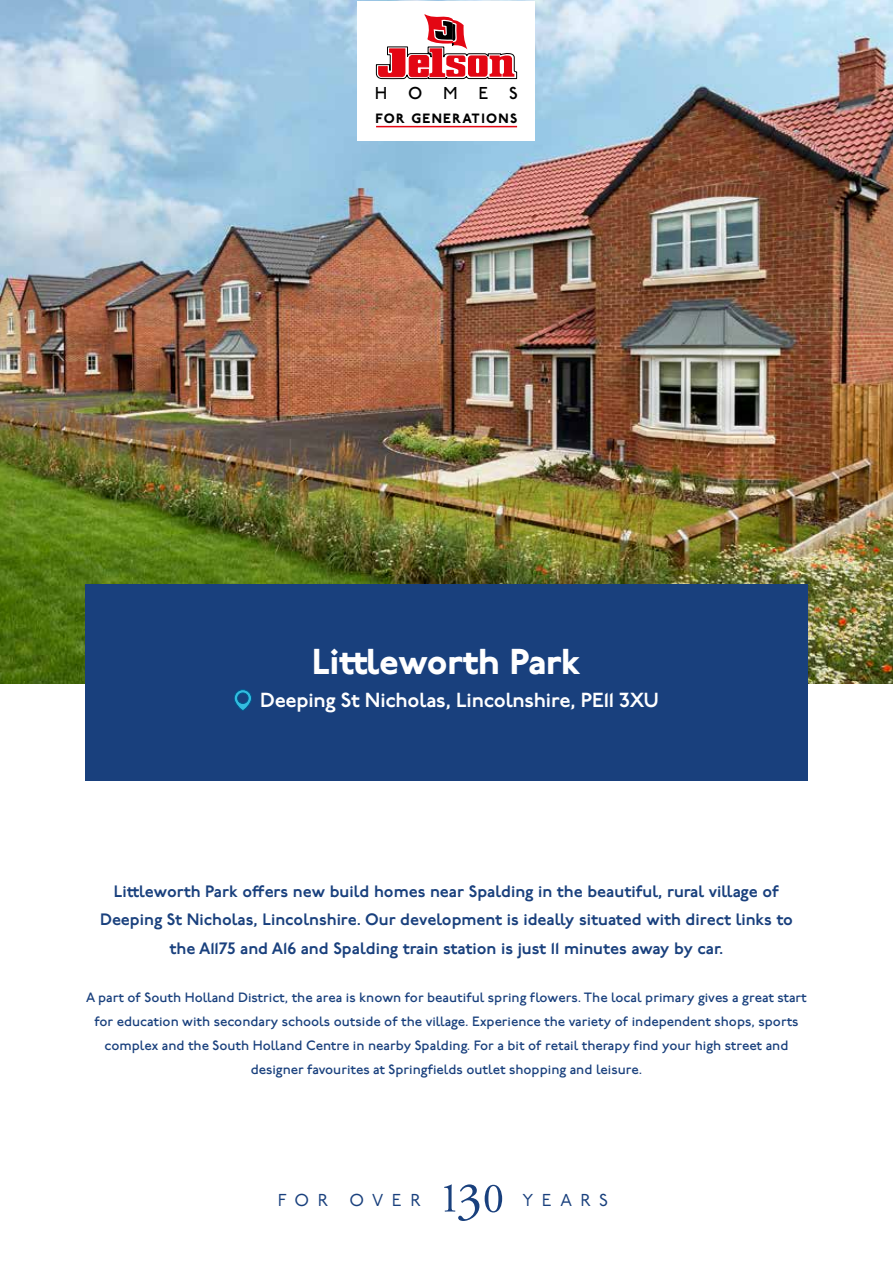
<style>
.page{position:relative;width:893px;height:1263px;background:#fff}
.page>*{position:absolute;margin:0;border:0;box-sizing:border-box;transform-origin:0 0}
.t1{font:800 36px "P22 Underground";letter-spacing:-.01em;color:#fff}
.t2{font:600 20.4px "P22 Underground";letter-spacing:-.01em;color:#fff}
.t3{font:17.25px "P22 Underground";letter-spacing:.5em;color:#19407d}
.t4{font:500 17.25px "P22 Underground";letter-spacing:1.22em;color:#000}
.t5{font:600 16.5px/28.5px "P22 Underground";color:#19407d;text-align:center}
.t6{font:500 13.5px/24px "P22 Underground";color:#19407d;text-align:center}
.t7{font:800 13.5px "P22 Underground";letter-spacing:.1em;color:#000}
</style>
<div class="page">
<img style="left:0;top:0;width:893px;height:684px">
<svg style="left:444px;top:1184px;width:35px;height:37px"></svg>
<svg style="left:485px;top:1185px;width:17px;height:27px"></svg>
<div style="left:85px;top:584px;width:723px;height:197px;background:#19407d"></div>
<div style="left:358px;top:1px;width:177px;height:140px;background:#fff"></div>
<svg style="left:234px;top:690px;width:18px;height:20px"></svg>
<svg style="left:375px;top:14px;width:142px;height:65px"></svg>
<hr style="left:376px;top:126px;width:141px;height:1px;background:#e30613">
<p class="t4" style="left:375px;top:84px;width:144px">HOMES</p>
<p class="t7" style="left:375px;top:111px;width:144px">FOR GENERATIONS</p>
<h1 class="t1" style="left:312px;top:641px;width:270px">Littleworth Park</h1>
<h2 class="t2" style="left:260px;top:688px;width:400px">Deeping St Nicholas, Lincolnshire, PE11 3XU</h2>
<p class="t5" style="left:100px;top:877px;width:694px">Littleworth Park offers new build homes near Spalding in the beautiful, rural village of<br>Deeping St Nicholas, Lincolnshire. Our development is ideally situated with direct links to the A1175 and A16 and Spalding train station is just 11 minutes away by car.</p>
<p class="t6" style="left:86px;top:986px;width:722px">A part of South Holland District, the area is known for beautiful spring flowers. The local primary gives a great start for education with secondary schools outside of the village. Experience the variety of independent shops, sports complex and the South Holland Centre in nearby Spalding. For a bit of retail therapy find your high street and designer favourites at Springfields outlet shopping and leisure.</p>
<p class="t3" style="left:278px;top:1190px;width:144px">FOR OVER</p>
<p class="t3" style="left:522px;top:1190px;width:87px">YEARS</p>
</div>
